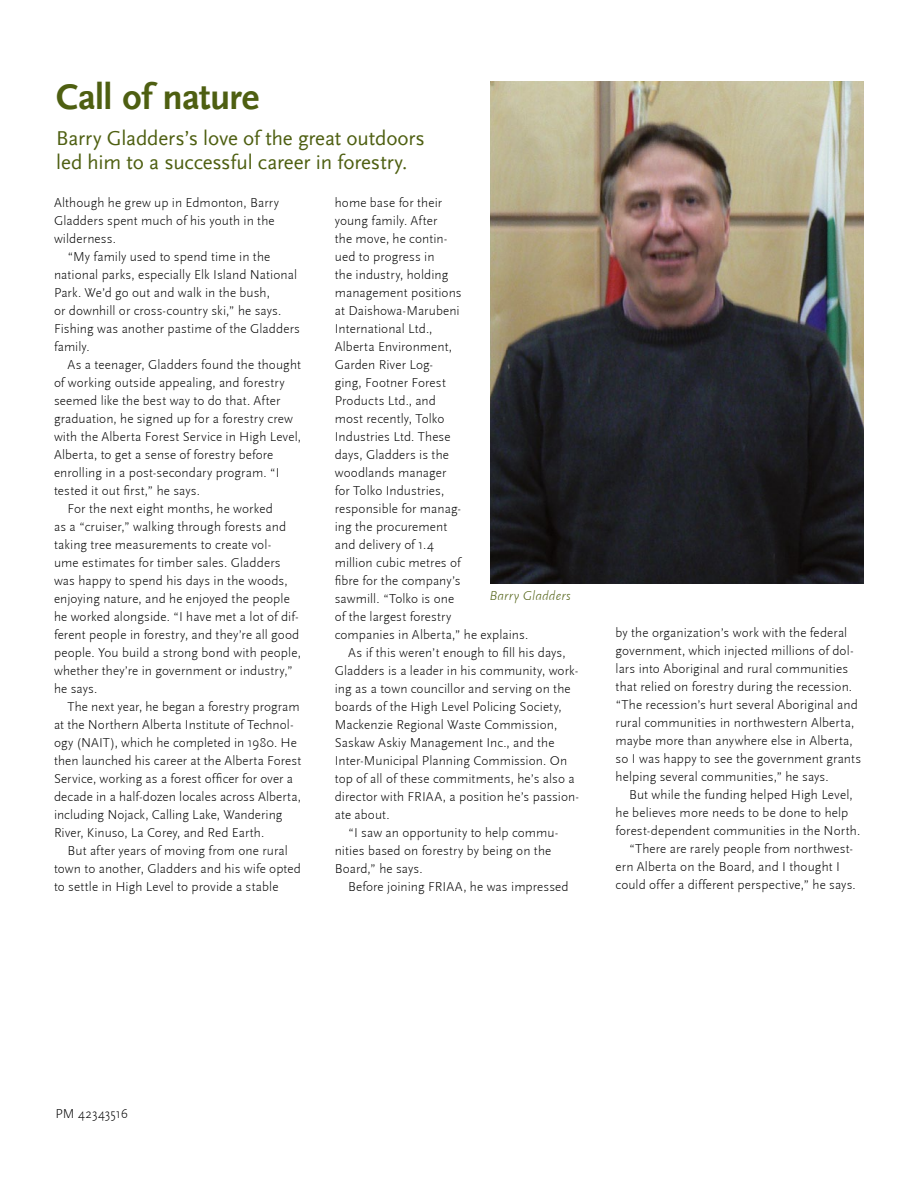
<style>
.page{position:relative;width:918px;height:1188px;background:#fff}
.page>*{position:absolute;margin:0;border:0;box-sizing:border-box;transform-origin:0 0}
.t1{font:700 37.2px "Scala Sans";letter-spacing:-.015em;color:#4e5f11}
.t2{font:21px/24px "Scala Sans";letter-spacing:-.005em;color:#4e5f11}
.t3{font:300 13.5px/18px "Scala Sans";letter-spacing:.005em;color:#000}
.t4{font:italic 300 13.5px "Scala Sans";letter-spacing:.01em;color:#4e5f11}
</style>
<div class="page">
<img style="left:490px;top:81px;width:374px;height:502px">
<h1 class="t1" style="left:56px;top:77px;width:204px">Call of nature</h1>
<h2 class="t2" style="left:56px;top:127px;width:370px">Barry Gladders’s love of the great outdoors led him to a successful career in forestry.</h2>
<p class="t3" style="left:335px;top:194px;width:109px">home base for their</p>
<p class="t3" style="left:335px;top:212px;width:104px">young family. After</p>
<p class="t3" style="left:335px;top:230px;width:114px">the move, he contin-</p>
<p class="t3" style="left:335px;top:248px;width:101px">ued to progress in</p>
<p class="t3" style="left:335px;top:266px;width:115px">the industry, holding</p>
<p class="t3" style="left:335px;top:284px;width:128px">management positions</p>
<p class="t3" style="left:335px;top:301px;width:126px">at Daishowa-Marubeni</p>
<p class="t3" style="left:335px;top:319px;width:99px">International Ltd.,</p>
<p class="t3" style="left:335px;top:337px;width:119px">Alberta Environment,</p>
<p class="t3" style="left:335px;top:355px;width:100px">Garden River Log-</p>
<p class="t3" style="left:335px;top:373px;width:113px">ging, Footner Forest</p>
<p class="t3" style="left:335px;top:391px;width:103px">Products Ltd., and</p>
<p class="t3" style="left:335px;top:409px;width:111px">most recently, Tolko</p>
<p class="t3" style="left:335px;top:427px;width:117px">Industries Ltd. These</p>
<p class="t3" style="left:335px;top:445px;width:116px">days, Gladders is the</p>
<p class="t3" style="left:335px;top:463px;width:113px">woodlands manager</p>
<p class="t3" style="left:335px;top:481px;width:111px">for Tolko Industries,</p>
<p class="t3" style="left:335px;top:499px;width:128px">responsible for manag-</p>
<p class="t3" style="left:335px;top:517px;width:114px">ing the procurement</p>
<p class="t3" style="left:335px;top:535px;width:101px">and delivery of 1.4</p>
<p class="t3" style="left:335px;top:553px;width:127px">million cubic metres of</p>
<p class="t3" style="left:335px;top:571px;width:127px">fibre for the company’s</p>
<p class="t3" style="left:335px;top:589px;width:121px">sawmill. “Tolko is one</p>
<p class="t3" style="left:335px;top:607px;width:118px">of the largest forestry</p>
<p class="t3" style="left:335px;top:625px;width:195px">companies in Alberta,” he explains.</p>
<p class="t3" style="left:348px;top:643px;width:219px">As if this weren’t enough to fill his days,</p>
<p class="t3" style="left:335px;top:661px;width:245px">Gladders is a leader in his community, work-</p>
<p class="t3" style="left:335px;top:679px;width:237px">ing as a town councillor and serving on the</p>
<p class="t3" style="left:335px;top:697px;width:228px">boards of the High Level Policing Society,</p>
<p class="t3" style="left:335px;top:715px;width:224px">Mackenzie Regional Waste Commission,</p>
<p class="t3" style="left:335px;top:733px;width:221px">Saskaw Askiy Management Inc., and the</p>
<p class="t3" style="left:335px;top:751px;width:234px">Inter-Municipal Planning Commission. On</p>
<p class="t3" style="left:335px;top:769px;width:241px">top of all of these commitments, he’s also a</p>
<p class="t3" style="left:335px;top:787px;width:246px">director with FRIAA, a position he’s passion-</p>
<p class="t3" style="left:335px;top:805px;width:56px">ate about.</p>
<p class="t3" style="left:348px;top:823px;width:212px">“I saw an opportunity to help commu-</p>
<p class="t3" style="left:335px;top:841px;width:218px">nities based on forestry by being on the</p>
<p class="t3" style="left:335px;top:859px;width:89px">Board,” he says.</p>
<p class="t3" style="left:348px;top:877px;width:222px">Before joining FRIAA, he was impressed</p>
<p class="t3" style="left:54px;top:194px;width:227px">Although he grew up in Edmonton, Barry<br>Gladders spent much of his youth in the wilderness.</p>
<p class="t3" style="left:54px;top:248px;width:248px;text-indent:14px">“My family used to spend time in the national parks, especially Elk Island National Park. We’d go out and walk in the bush,<br>or downhill or cross-country ski,” he says.<br>Fishing was another pastime of the Gladders family.</p>
<p class="t3" style="left:68px;top:355px;width:235px">As a teenager, Gladders found the thought</p>
<p class="t3" style="left:54px;top:373px;width:232px">of working outside appealing, and forestry</p>
<p class="t3" style="left:54px;top:391px;width:228px">seemed like the best way to do that. After</p>
<p class="t3" style="left:54px;top:409px;width:240px">graduation, he signed up for a forestry crew</p>
<p class="t3" style="left:54px;top:427px;width:249px">with the Alberta Forest Service in High Level,</p>
<p class="t3" style="left:54px;top:445px;width:221px">Alberta, to get a sense of forestry before</p>
<p class="t3" style="left:54px;top:463px;width:227px">enrolling in a post-secondary program. “I</p>
<p class="t3" style="left:54px;top:481px;width:148px">tested it out first,” he says.</p>
<p class="t3" style="left:68px;top:499px;width:207px">For the next eight months, he worked</p>
<p class="t3" style="left:54px;top:517px;width:234px">as a “cruiser,” walking through forests and</p>
<p class="t3" style="left:54px;top:535px;width:219px">taking tree measurements to create vol-</p>
<p class="t3" style="left:54px;top:553px;width:228px">ume estimates for timber sales. Gladders</p>
<p class="t3" style="left:54px;top:571px;width:235px">was happy to spend his days in the woods,</p>
<p class="t3" style="left:54px;top:589px;width:237px">enjoying nature, and he enjoyed the people</p>
<p class="t3" style="left:54px;top:607px;width:246px">he worked alongside. “I have met a lot of dif-</p>
<p class="t3" style="left:54px;top:625px;width:247px">ferent people in forestry, and they’re all good</p>
<p class="t3" style="left:54px;top:643px;width:248px">people. You build a strong bond with people,</p>
<p class="t3" style="left:54px;top:661px;width:240px">whether they’re in government or industry,”</p>
<p class="t3" style="left:54px;top:679px;width:45px">he says.</p>
<p class="t3" style="left:68px;top:697px;width:234px">The next year, he began a forestry program</p>
<p class="t3" style="left:54px;top:715px;width:241px">at the Northern Alberta Institute of Technol-</p>
<p class="t3" style="left:54px;top:733px;width:244px">ogy (NAIT), which he completed in 1980. He</p>
<p class="t3" style="left:54px;top:751px;width:249px">then launched his career at the Alberta Forest</p>
<p class="t3" style="left:54px;top:769px;width:241px">Service, working as a forest officer for over a</p>
<p class="t3" style="left:54px;top:787px;width:248px">decade in a half-dozen locales across Alberta,</p>
<p class="t3" style="left:54px;top:805px;width:230px">including Nojack, Calling Lake, Wandering</p>
<p class="t3" style="left:54px;top:823px;width:212px">River, Kinuso, La Corey, and Red Earth.</p>
<p class="t3" style="left:68px;top:841px;width:222px">But after years of moving from one rural</p>
<p class="t3" style="left:54px;top:859px;width:249px">town to another, Gladders and his wife opted</p>
<p class="t3" style="left:54px;top:877px;width:226px">to settle in High Level to provide a stable</p>
<p class="t4" style="left:489px;top:588px;width:83px">Barry Gladders</p>
<p class="t3" style="left:616px;top:624px;width:247px">by the organization’s work with the federal government, which injected millions of dol&shy;lars into Aboriginal and rural communities that relied on forestry during the recession. “The recession’s hurt several Aboriginal and rural communities in northwestern Alberta, maybe more than anywhere else in Alberta, so I was happy to see the government grants helping several communities,” he says.</p>
<p class="t3" style="left:629px;top:786px;width:225px">But while the funding helped High Level,</p>
<p class="t3" style="left:616px;top:804px;width:234px">he believes more needs to be done to help</p>
<p class="t3" style="left:616px;top:822px;width:246px">forest-dependent communities in the North.</p>
<p class="t3" style="left:629px;top:840px;width:226px">“There are rarely people from northwest-</p>
<p class="t3" style="left:616px;top:858px;width:226px">ern Alberta on the Board, and I thought I</p>
<p class="t3" style="left:616px;top:876px;width:242px">could offer a different perspective,” he says.</p>
<p class="t3" style="left:56px;top:1105px;width:74px">PM 42343516</p>
</div>
